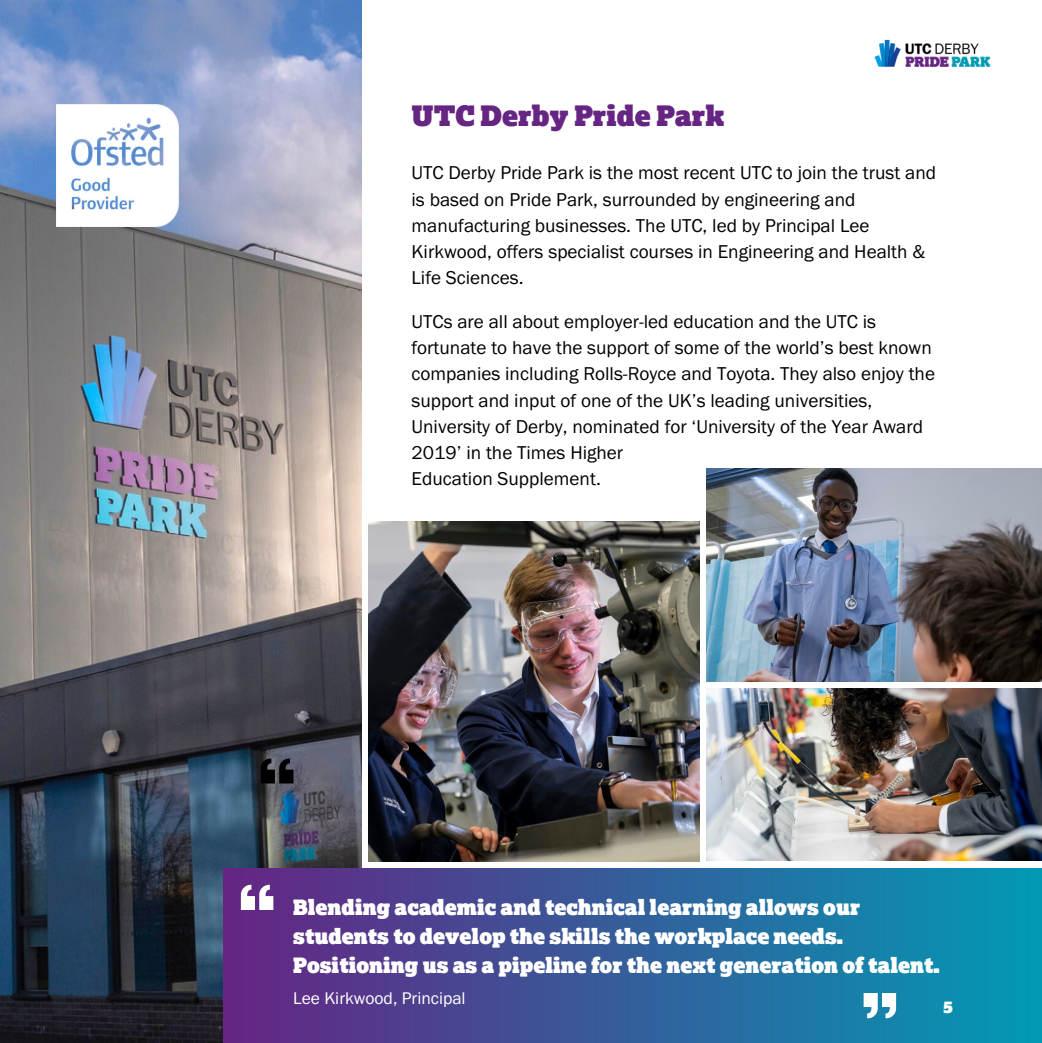
<style>
.page{position:relative;width:1042px;height:1043px;background:#fff}
.page>*{position:absolute;margin:0;border:0;box-sizing:border-box;transform-origin:0 0}
.t1{font:28px "Lexia Advertising";color:#662483}
.t2{font:21px/28.9px "Lexia Advertising";color:#fff}
.t3{font:19.25px/26.2px "Franklin Gothic URW Boo";color:#000}
.t4{font:17.5px "Franklin Gothic URW Boo";color:#fff}
.t5{font:15.75px "Lexia Advertising";color:#fff}
</style>
<div class="page">
<img style="left:0;top:0;width:361px;height:1042px">
<div style="left:224px;top:868px;width:817px;height:174px;background:linear-gradient(to right,#662483,#019ab4)"></div>
<img style="left:706px;top:468px;width:335px;height:213px">
<img style="left:368px;top:521px;width:331px;height:340px">
<img style="left:706px;top:688px;width:335px;height:172px">
<svg style="left:260px;top:758px;width:33px;height:25px"></svg>
<svg style="left:241px;top:884px;width:32px;height:25px"></svg>
<svg style="left:863px;top:993px;width:32px;height:24px"></svg>
<img style="left:56px;top:104px;width:122px;height:122px">
<img style="left:874px;top:39px;width:117px;height:28px">
<p class="t1" style="left:411px;top:105px;width:314px">UTC Derby Pride Park</p>
<p class="t3" style="left:411px;top:163px;width:526px">UTC Derby Pride Park is the most recent UTC to join the trust and is based on Pride Park, surrounded by engineering and manufacturing businesses. The UTC, led by Principal Lee Kirkwood, offers specialist courses in Engineering and Health &amp; Life Sciences.</p>
<p class="t3" style="left:411px;top:311px;width:525px">UTCs are all about employer-led education and the UTC is fortunate to have the support of some of the world’s best known companies including Rolls-Royce and Toyota. They also enjoy the support and input of one of the UK’s leading universities, University of Derby, nominated for ‘University of the Year Award 2019’ in the Times Higher</p>
<p class="t3" style="left:411px;top:469px;width:191px">Education Supplement.</p>
<p class="t2" style="left:293px;top:894px;width:648px">Blending academic and technical learning allows our students to develop the skills the workplace needs.<br>Positioning us as a pipeline for the next generation of talent.</p>
<p class="t4" style="left:293px;top:992px;width:174px">Lee Kirkwood, Principal</p>
<p class="t5" style="left:943px;top:1001px;width:12px">2</p>
<p class="t5" style="left:943px;top:1001px;width:11px">5</p>
</div>
